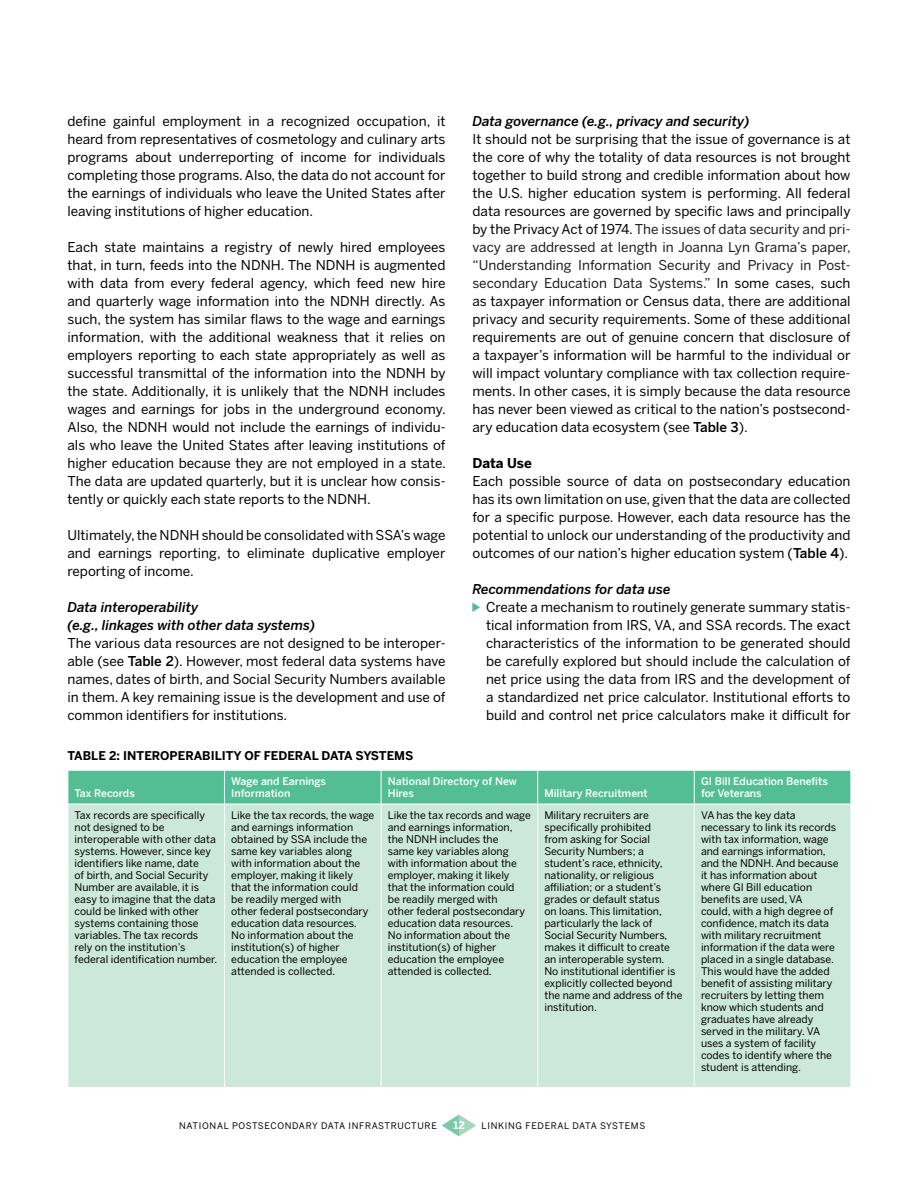
<style>
.page{position:relative;width:918px;height:1188px;background:#fff}
.page>*{position:absolute;margin:0;border:0;box-sizing:border-box;transform-origin:0 0}
.t1{font:13.5px/18px "Benton Sans";color:#000;text-align:justify}
.t2{font:italic 500 13.5px/18px "Benton Sans";color:#000}
.t3{font:700 13.5px "Benton Sans";letter-spacing:-.005em;color:#000}
.t4{font:700 12px "Benton Sans";color:#000}
.t5{font:10.5px/12px "Benton Sans";color:#000}
.t6{font:500 10.5px/12px "Benton Sans";color:#fff}
.t7{font:700 10.5px "Benton Sans";color:#fff}
.t8{font:9px "Benton Sans";letter-spacing:.075em;color:#000}
.s1{font-weight:500}
.s2{color:#1c1c1c}
.s3{color:#53be94}
</style>
<div class="page">
<svg style="left:442px;top:1115px;width:34px;height:21px"></svg>
<div style="left:69px;top:771px;width:781px;height:33px;background:#53be94"></div>
<div style="left:69px;top:805px;width:781px;height:282px;background:#cce8da"></div>
<hr style="left:224px;top:771px;width:1px;height:33px;background:#fff">
<hr style="left:381px;top:771px;width:1px;height:33px;background:#fff">
<hr style="left:537px;top:771px;width:1px;height:33px;background:#fff">
<hr style="left:694px;top:771px;width:1px;height:33px;background:#fff">
<hr style="left:224px;top:804px;width:1px;height:283px;background:#fff">
<hr style="left:381px;top:804px;width:1px;height:283px;background:#fff">
<hr style="left:537px;top:804px;width:1px;height:283px;background:#fff">
<hr style="left:694px;top:804px;width:1px;height:283px;background:#fff">
<p class="t1" style="left:68px;top:112px;width:380px">define gainful employment in a recognized occupation, it heard from representatives of cosmetology and culinary arts programs about underreporting of income for individuals completing those programs. Also, the data do not account for the earnings of individuals who leave the United States after leaving institutions of higher education.</p>
<p class="t1" style="left:68px;top:238px;width:380px">Each state maintains a registry of newly hired employees that, in turn, feeds into the NDNH. The NDNH is augmented with data from every federal agency, which feed new hire and quarterly wage information into the NDNH directly. As such, the system has similar flaws to the wage and earnings information, with the additional weakness that it relies on employers reporting to each state appropriately as well as successful transmittal of the information into the NDNH by the state. Additionally, it is unlikely that the NDNH includes wages and earnings for jobs in the underground economy.<br>Also, the NDNH would not include the earnings of individu&shy;als who leave the United States after leaving institutions of higher education because they are not employed in a state.<br>The data are updated quarterly, but it is unclear how consis&shy;tently or quickly each state reports to the NDNH.</p>
<p class="t1" style="left:68px;top:526px;width:380px">Ultimately, the NDNH should be consolidated with SSA’s wage and earnings reporting, to eliminate duplicative employer reporting of income.</p>
<p class="t2" style="left:68px;top:598px;width:249px">Data interoperability<br>(e.g., linkages with other data systems)</p>
<p class="t1" style="left:68px;top:634px;width:380px">The various data resources are not designed to be interoper&shy;able (see <span class="s1">Table 2</span>). However, most federal data systems have names, dates of birth, and Social Security Numbers available in them. A key remaining issue is the development and use of common identifiers for institutions.</p>
<p class="t4" style="left:68px;top:749px;width:348px">TABLE 2: INTEROPERABILITY OF FEDERAL DATA SYSTEMS</p>
<p class="t2" style="left:472px;top:112px;width:279px">Data governance (e.g., privacy and security)</p>
<p class="t1" style="left:472px;top:130px;width:380px">It should not be surprising that the issue of governance is at the core of why the totality of data resources is not brought together to build strong and credible information about how the U.S. higher education system is performing. All federal data resources are governed by specific laws and principally by the Privacy Act of 1974. <span class="s2">The issues of data security and pri&shy;vacy are addressed at length in Joanna Lyn Grama’s paper, “Understanding Information Security and Privacy in Post&shy;secondary Education Data Systems.”</span> In some cases, such as taxpayer information or Census data, there are additional privacy and security requirements. Some of these additional requirements are out of genuine concern that disclosure of a taxpayer’s information will be harmful to the individual or will impact voluntary compliance with tax collection require&shy;ments. In other cases, it is simply because the data resource has never been viewed as critical to the nation’s postsecond&shy;ary education data ecosystem (see <span class="s1">Table 3</span>).</p>
<p class="t3" style="left:473px;top:455px;width:61px">Data Use</p>
<p class="t1" style="left:473px;top:472px;width:380px">Each possible source of data on postsecondary education has its own limitation on use, given that the data are collected for a specific purpose. However, each data resource has the potential to unlock our understanding of the productivity and outcomes of our nation’s higher education system (<span class="s1">Table 4</span>).</p>
<p class="t2" style="left:473px;top:580px;width:200px">Recommendations for data use</p>
<p class="t1" style="left:486px;top:598px;width:366px;text-indent:-14px"><span class="s3">●</span> Create a mechanism to routinely generate summary statis&shy;tical information from IRS, VA, and SSA records. The exact characteristics of the information to be generated should be carefully explored but should include the calculation of net price using the data from IRS and the development of a standardized net price calculator. Institutional efforts to build and control net price calculators make it difficult for</p>
<p class="t6" style="left:75px;top:787px;width:62px">Tax Records</p>
<p class="t6" style="left:231px;top:775px;width:96px">Wage and Earnings<br>Information</p>
<p class="t6" style="left:388px;top:775px;width:131px">National Directory of New<br>Hires</p>
<p class="t6" style="left:544px;top:787px;width:105px">Military Recruitment</p>
<p class="t6" style="left:701px;top:775px;width:128px">GI Bill Education Benefits for Veterans</p>
<p class="t5" style="left:75px;top:809px;width:144px">Tax records are specifically not designed to be interoperable with other data systems. However, since key identifiers like name, date<br>of birth, and Social Security<br>Number are available, it is easy to imagine that the data could be linked with other systems containing those variables. The tax records rely on the institution’s federal identification number.</p>
<p class="t5" style="left:231px;top:809px;width:145px">Like the tax records, the wage and earnings information obtained by SSA include the same key variables along with information about the employer, making it likely that the information could<br>be readily merged with<br>other federal postsecondary education data resources.<br>No information about the institution(s) of higher education the employee attended is collected.</p>
<p class="t5" style="left:388px;top:809px;width:145px">Like the tax records and wage and earnings information, the NDNH includes the<br>same key variables along with information about the employer, making it likely that the information could<br>be readily merged with<br>other federal postsecondary education data resources.<br>No information about the institution(s) of higher education the employee attended is collected.</p>
<p class="t5" style="left:544px;top:809px;width:140px">Military recruiters are specifically prohibited<br>from asking for Social<br>Security Numbers; a student’s race, ethnicity, nationality, or religious affiliation; or a student’s grades or default status<br>on loans. This limitation, particularly the lack of<br>Social Security Numbers, makes it difficult to create an interoperable system.<br>No institutional identifier is explicitly collected beyond the name and address of the institution.</p>
<p class="t5" style="left:701px;top:809px;width:139px">VA has the key data necessary to link its records with tax information, wage and earnings information, and the NDNH. And because it has information about where GI Bill education benefits are used, VA<br>could, with a high degree of confidence, match its data with military recruitment information if the data were placed in a single database.<br>This would have the added benefit of assisting military recruiters by letting them know which students and graduates have already served in the military. VA uses a system of facility codes to identify where the student is attending.</p>
<p class="t8" style="left:179px;top:1120px;width:259px">NATIONAL POSTSECONDARY DATA INFRASTRUCTURE</p>
<p class="t7" style="left:454px;top:1119px;width:13px">12</p>
<p class="t8" style="left:482px;top:1120px;width:165px">LINKING FEDERAL DATA SYSTEMS</p>
</div>
